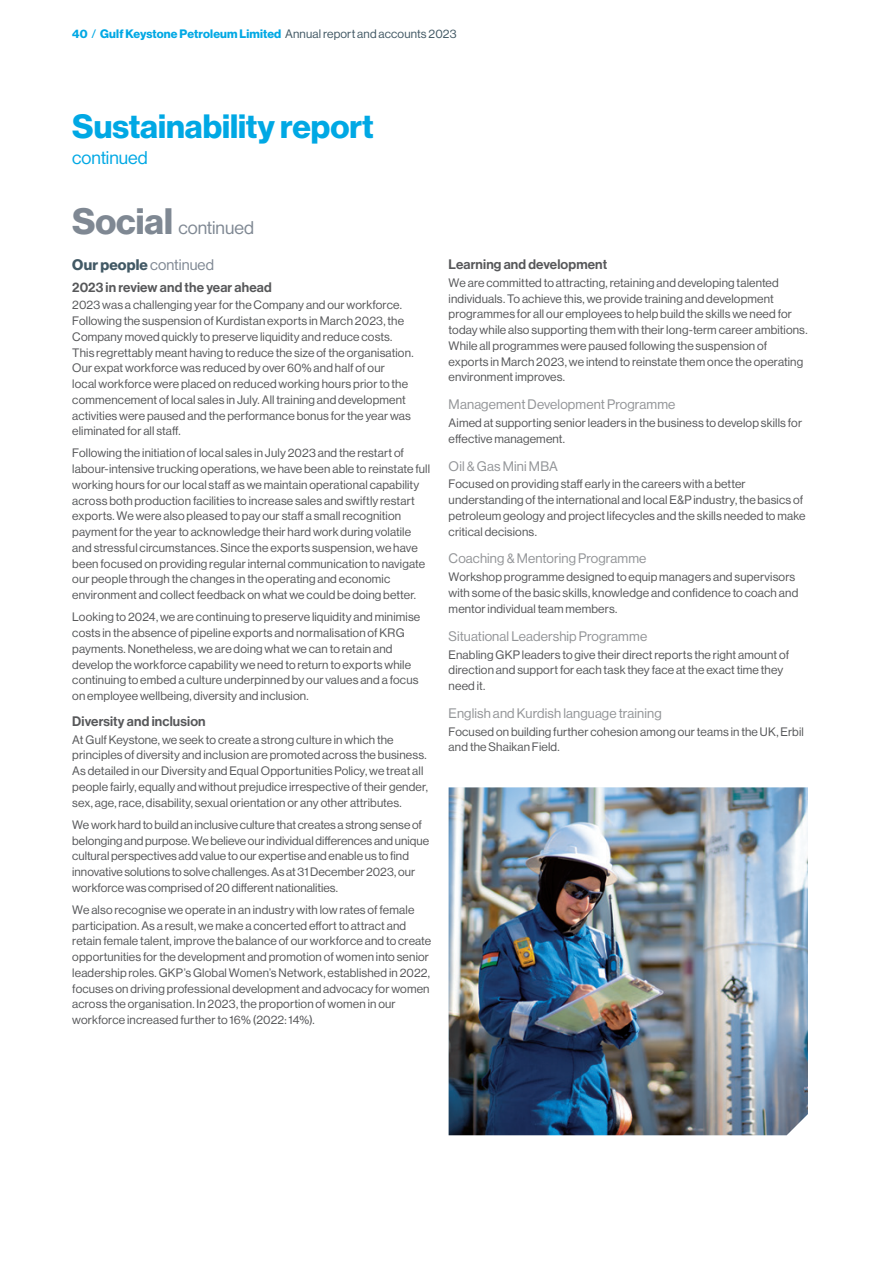
<style>
.page{position:relative;width:893px;height:1263px;background:#fff}
.page>*{position:absolute;margin:0;border:0;box-sizing:border-box;transform-origin:0 0}
.t1{font:700 33px "Haas Grot Disp 75";color:#00a8e4}
.t2{font:18px "Haas Grot Disp 55 Roman";color:#7f8893}
.t3{font:18px "Haas Grot Disp 55 Roman";color:#00a8e4}
.t4{font:700 15px "Haas Grot Disp 75";letter-spacing:.01em;color:#425965}
.t5{font:13.5px "Haas Grot Disp 55 Roman";letter-spacing:.01em;color:#939598}
.t6{font:500 13.5px "Haas Grot Disp 65";letter-spacing:.01em;color:#57585a}
.t7{font:12px/15.8px "Haas Grot Disp 55 Roman";letter-spacing:.015em;color:#57585a}
.t8{font:700 12px "Haas Grot Disp 75";letter-spacing:.015em;color:#00a8e4}
.s1{font-family:"Haas Grot Disp 55 Roman";font-weight:400}
.s2{font-family:"Haas Grot Disp 55 Roman";font-weight:400;color:#425965}
.s3{font-family:"Haas Grot Disp 75";font-weight:700;font-size:36px}
.s4{font-family:"Haas Grot Disp 55 Roman";font-weight:400;color:#7f8893}
</style>
<div class="page">
<img style="left:449px;top:787px;width:359px;height:348px">
<p class="t8" style="left:72px;top:27px;width:386px">40 <span class="s1">/</span> Gulf Keystone Petroleum Limited <span class="s2">Annual report and accounts 2023</span></p>
<h1 class="t1" style="left:72px;top:108px;width:303px">Sustainability report</h1>
<h2 class="t3" style="left:72px;top:147px;width:77px">continued</h2>
<h2 class="t2" style="left:72px;top:218px;width:183px"><span class="s3">Social</span> continued</h2>
<p class="t4" style="left:72px;top:256px;width:143px">Our people <span class="s4">continued</span></p>
<p class="t6" style="left:72px;top:279px;width:201px">2023 in review and the year ahead</p>
<p class="t7" style="left:72px;top:297px;width:343px">2023 was a challenging year for the Company and our workforce.<br>Following the suspension of Kurdistan exports in March 2023, the Company moved quickly to preserve liquidity and reduce costs.<br>This regrettably meant having to reduce the size of the organisation.<br>Our expat workforce was reduced by over 60% and half of our<br>local workforce were placed on reduced working hours prior to the commencement of local sales in July. All training and development activities were paused and the performance bonus for the year was eliminated for all staff.</p>
<p class="t7" style="left:72px;top:445px;width:359px">Following the initiation of local sales in July 2023 and the restart of labour-intensive trucking operations, we have been able to reinstate full working hours for our local staff as we maintain operational capability across both production facilities to increase sales and swiftly restart exports. We were also pleased to pay our staff a small recognition payment for the year to acknowledge their hard work during volatile and stressful circumstances. Since the exports suspension, we have been focused on providing regular internal communication to navigate our people through the changes in the operating and economic environment and collect feedback on what we could be doing better.</p>
<p class="t7" style="left:72px;top:609px;width:349px">Looking to 2024, we are continuing to preserve liquidity and minimise costs in the absence of pipeline exports and normalisation of KRG payments. Nonetheless, we are doing what we can to retain and develop the workforce capability we need to return to exports while continuing to embed a culture underpinned by our values and a focus on employee wellbeing, diversity and inclusion.</p>
<p class="t6" style="left:72px;top:713px;width:135px">Diversity and inclusion</p>
<p class="t7" style="left:72px;top:732px;width:357px">At Gulf Keystone, we seek to create a strong culture in which the principles of diversity and inclusion are promoted across the business.<br>As detailed in our Diversity and Equal Opportunities Policy, we treat all people fairly, equally and without prejudice irrespective of their gender, sex, age, race, disability, sexual orientation or any other attributes.</p>
<p class="t7" style="left:72px;top:817px;width:358px">We work hard to build an inclusive culture that creates a strong sense of belonging and purpose. We believe our individual differences and unique cultural perspectives add value to our expertise and enable us to find innovative solutions to solve challenges. As at 31 December 2023, our workforce was comprised of 20 different nationalities.</p>
<p class="t7" style="left:72px;top:902px;width:360px">We also recognise we operate in an industry with low rates of female participation. As a result, we make a concerted effort to attract and retain female talent, improve the balance of our workforce and to create opportunities for the development and promotion of women into senior leadership roles. GKP’s Global Women’s Network, established in 2022, focuses on driving professional development and advocacy for women across the organisation. In 2023, the proportion of women in our workforce increased further to 16% (2022: 14%).</p>
<p class="t6" style="left:449px;top:256px;width:160px">Learning and development</p>
<p class="t7" style="left:449px;top:275px;width:360px">We are committed to attracting, retaining and developing talented individuals. To achieve this, we provide training and development programmes for all our employees to help build the skills we need for today while also supporting them with their long‑term career ambitions.<br>While all programmes were paused following the suspension of exports in March 2023, we intend to reinstate them once the operating environment improves.</p>
<p class="t5" style="left:449px;top:397px;width:228px">Management Development Programme</p>
<p class="t7" style="left:449px;top:415px;width:355px">Aimed at supporting senior leaders in the business to develop skills for effective management.</p>
<p class="t5" style="left:449px;top:458px;width:111px">Oil &amp; Gas Mini MBA</p>
<p class="t7" style="left:449px;top:476px;width:358px">Focused on providing staff early in the careers with a better understanding of the international and local E&amp;P industry, the basics of petroleum geology and project lifecycles and the skills needed to make critical decisions.</p>
<p class="t5" style="left:449px;top:551px;width:199px">Coaching &amp; Mentoring Programme</p>
<p class="t7" style="left:449px;top:569px;width:351px">Workshop programme designed to equip managers and supervisors with some of the basic skills, knowledge and confidence to coach and mentor individual team members.</p>
<p class="t5" style="left:449px;top:628px;width:200px">Situational Leadership Programme</p>
<p class="t7" style="left:449px;top:646px;width:342px">Enabling GKP leaders to give their direct reports the right amount of direction and support for each task they face at the exact time they need it.</p>
<p class="t5" style="left:449px;top:705px;width:215px">English and Kurdish language training</p>
<p class="t7" style="left:449px;top:724px;width:357px">Focused on building further cohesion among our teams in the UK, Erbil and the Shaikan Field.</p>
</div>
